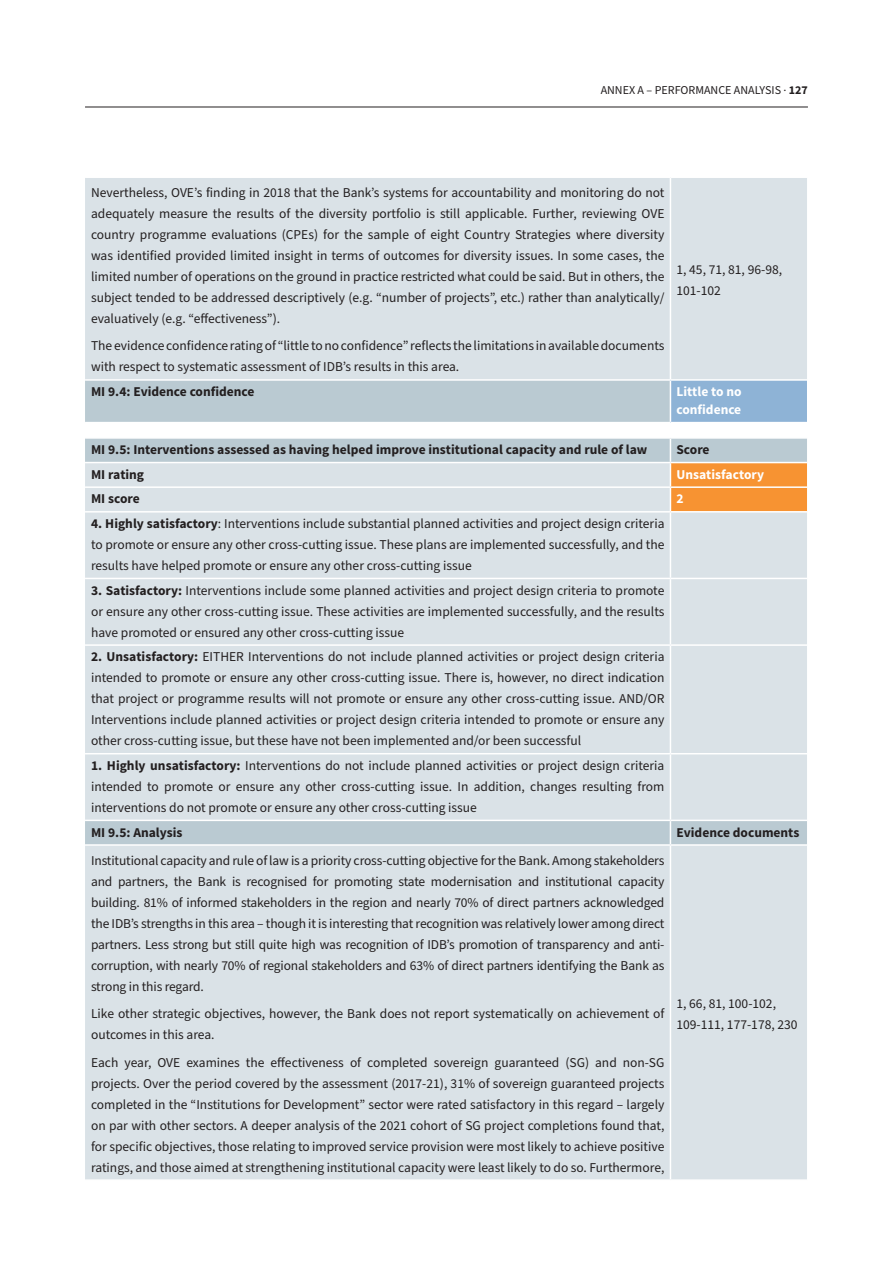
<style>
.page{position:relative;width:893px;height:1263px;background:#fff}
.page>*{position:absolute;margin:0;border:0;box-sizing:border-box;transform-origin:0 0}
.t1{font:13.5px/21px "Source Sans Pro";color:#231f20;text-align:justify}
.t2{font:700 13.5px "Source Sans Pro";color:#231f20}
.t3{font:700 13.5px/18px "Source Sans Pro";color:#fff}
.t4{font:12px "Source Sans Pro";color:#231f20}
.s1{font-weight:700}
</style>
<div class="page">
<hr style="left:85px;top:107px;width:723px;height:1px;background:#231f20">
<div style="left:85px;top:178px;width:722px;height:1001px;background:#dae2e7"></div>
<svg style="left:85px;top:381px;width:722px;height:463px;background:#d5dee4"></svg>
<div style="left:670px;top:380px;width:137px;height:43px;background:#8eb3d6"></div>
<hr style="left:85px;top:511px;width:585px;height:2px;background:#fff">
<hr style="left:670px;top:511px;width:137px;height:2px;background:#fff">
<hr style="left:670px;top:513px;width:1px;height:65px;background:#fff">
<hr style="left:85px;top:578px;width:585px;height:1px;background:#fff">
<hr style="left:670px;top:578px;width:137px;height:1px;background:#fff">
<hr style="left:670px;top:579px;width:1px;height:65px;background:#fff">
<hr style="left:85px;top:644px;width:585px;height:2px;background:#fff">
<hr style="left:670px;top:644px;width:137px;height:2px;background:#fff">
<hr style="left:670px;top:646px;width:1px;height:107px;background:#fff">
<hr style="left:85px;top:753px;width:585px;height:1px;background:#fff">
<hr style="left:670px;top:753px;width:137px;height:1px;background:#fff">
<hr style="left:670px;top:754px;width:1px;height:66px;background:#fff">
<hr style="left:85px;top:820px;width:585px;height:1px;background:#fff">
<hr style="left:670px;top:820px;width:137px;height:1px;background:#fff">
<hr style="left:670px;top:178px;width:1px;height:201px;background:#fff">
<hr style="left:85px;top:379px;width:585px;height:2px;background:#fff">
<hr style="left:670px;top:379px;width:137px;height:2px;background:#fff">
<hr style="left:670px;top:381px;width:1px;height:41px;background:#fff">
<hr style="left:85px;top:422px;width:585px;height:1px;background:#fff">
<hr style="left:670px;top:422px;width:137px;height:1px;background:#fff">
<hr style="left:85px;top:437px;width:585px;height:2px;background:#fff">
<hr style="left:85px;top:462px;width:585px;height:1px;background:#fff">
<hr style="left:85px;top:486px;width:585px;height:2px;background:#fff">
<svg style="left:670px;top:423px;width:137px;height:89px"></svg>
<svg style="left:670px;top:821px;width:1px;height:23px"></svg>
<hr style="left:85px;top:844px;width:585px;height:2px;background:#fff">
<hr style="left:670px;top:844px;width:137px;height:2px;background:#fff">
<hr style="left:670px;top:846px;width:1px;height:333px;background:#fff">
<p class="t4" style="left:601px;top:82px;width:209px">ANNEX A – PERFORMANCE ANALYSIS . <span class="s1">127</span></p>
<p class="t1" style="left:91px;top:182px;width:575px">Nevertheless, OVE’s finding in 2018 that the Bank’s systems for accountability and monitoring do not adequately measure the results of the diversity portfolio is still applicable. Further, reviewing OVE country programme evaluations (CPEs) for the sample of eight Country Strategies where diversity was identified provided limited insight in terms of outcomes for diversity issues. In some cases, the limited number of operations on the ground in practice restricted what could be said. But in others, the subject tended to be addressed descriptively (e.g. “number of projects”, etc.) rather than analytically/ evaluatively (e.g. “effectiveness”).</p>
<p class="t1" style="left:91px;top:336px;width:575px">The evidence confidence rating of “little to no confidence” reflects the limitations in available documents with respect to systematic assessment of IDB’s results in this area.</p>
<p class="t1" style="left:676px;top:259px;width:107px">1, 45, 71, 81, 96-98,<br>101-102</p>
<p class="t2" style="left:91px;top:383px;width:165px">MI 9.4: Evidence confidence</p>
<p class="t3" style="left:676px;top:383px;width:67px">Little to no confidence</p>
<p class="t2" style="left:91px;top:441px;width:558px">MI 9.5: Interventions assessed as having helped improve institutional capacity and rule of law</p>
<p class="t2" style="left:676px;top:441px;width:35px">Score</p>
<p class="t2" style="left:91px;top:466px;width:55px">MI rating</p>
<p class="t3" style="left:676px;top:466px;width:89px">Unsatisfactory</p>
<p class="t2" style="left:91px;top:490px;width:50px">MI score</p>
<p class="t3" style="left:676px;top:490px;width:9px">2</p>
<p class="t1" style="left:91px;top:513px;width:575px"><span class="s1">4. Highly satisfactory</span>: Interventions include substantial planned activities and project design criteria to promote or ensure any other cross-cutting issue. These plans are implemented successfully, and the results have helped promote or ensure any other cross-cutting issue</p>
<p class="t1" style="left:91px;top:580px;width:575px"><span class="s1">3. Satisfactory:</span> Interventions include some planned activities and project design criteria to promote or ensure any other cross-cutting issue. These activities are implemented successfully, and the results have promoted or ensured any other cross-cutting issue</p>
<p class="t1" style="left:91px;top:647px;width:575px"><span class="s1">2. Unsatisfactory:</span> EITHER Interventions do not include planned activities or project design criteria intended to promote or ensure any other cross-cutting issue. There is, however, no direct indication that project or programme results will not promote or ensure any other cross-cutting issue. AND/OR Interventions include planned activities or project design criteria intended to promote or ensure any other cross-cutting issue, but these have not been implemented and/or been successful</p>
<p class="t1" style="left:91px;top:755px;width:575px"><span class="s1">1. Highly unsatisfactory:</span> Interventions do not include planned activities or project design criteria intended to promote or ensure any other cross-cutting issue. In addition, changes resulting from interventions do not promote or ensure any other cross-cutting issue</p>
<p class="t2" style="left:91px;top:823px;width:93px">MI 9.5: Analysis</p>
<p class="t2" style="left:676px;top:823px;width:124px">Evidence documents</p>
<p class="t1" style="left:91px;top:850px;width:575px">Institutional capacity and rule of law is a priority cross-cutting objective for the Bank. Among stakeholders and partners, the Bank is recognised for promoting state modernisation and institutional capacity building. 81% of informed stakeholders in the region and nearly 70% of direct partners acknowledged the IDB’s strengths in this area – though it is interesting that recognition was relatively lower among direct partners. Less strong but still quite high was recognition of IDB’s promotion of transparency and anti&shy;corruption, with nearly 70% of regional stakeholders and 63% of direct partners identifying the Bank as strong in this regard.</p>
<p class="t1" style="left:91px;top:1004px;width:575px">Like other strategic objectives, however, the Bank does not report systematically on achievement of outcomes in this area.</p>
<p class="t1" style="left:91px;top:1052px;width:575px">Each year, OVE examines the effectiveness of completed sovereign guaranteed (SG) and non-SG projects. Over the period covered by the assessment (2017-21), 31% of sovereign guaranteed projects completed in the “Institutions for Development” sector were rated satisfactory in this regard – largely on par with other sectors. A deeper analysis of the 2021 cohort of SG project completions found that, for specific objectives, those relating to improved service provision were most likely to achieve positive ratings, and those aimed at strengthening institutional capacity were least likely to do so. Furthermore,</p>
<p class="t1" style="left:676px;top:993px;width:123px">1, 66, 81, 100-102,<br>109-111, 177-178, 230</p>
</div>
